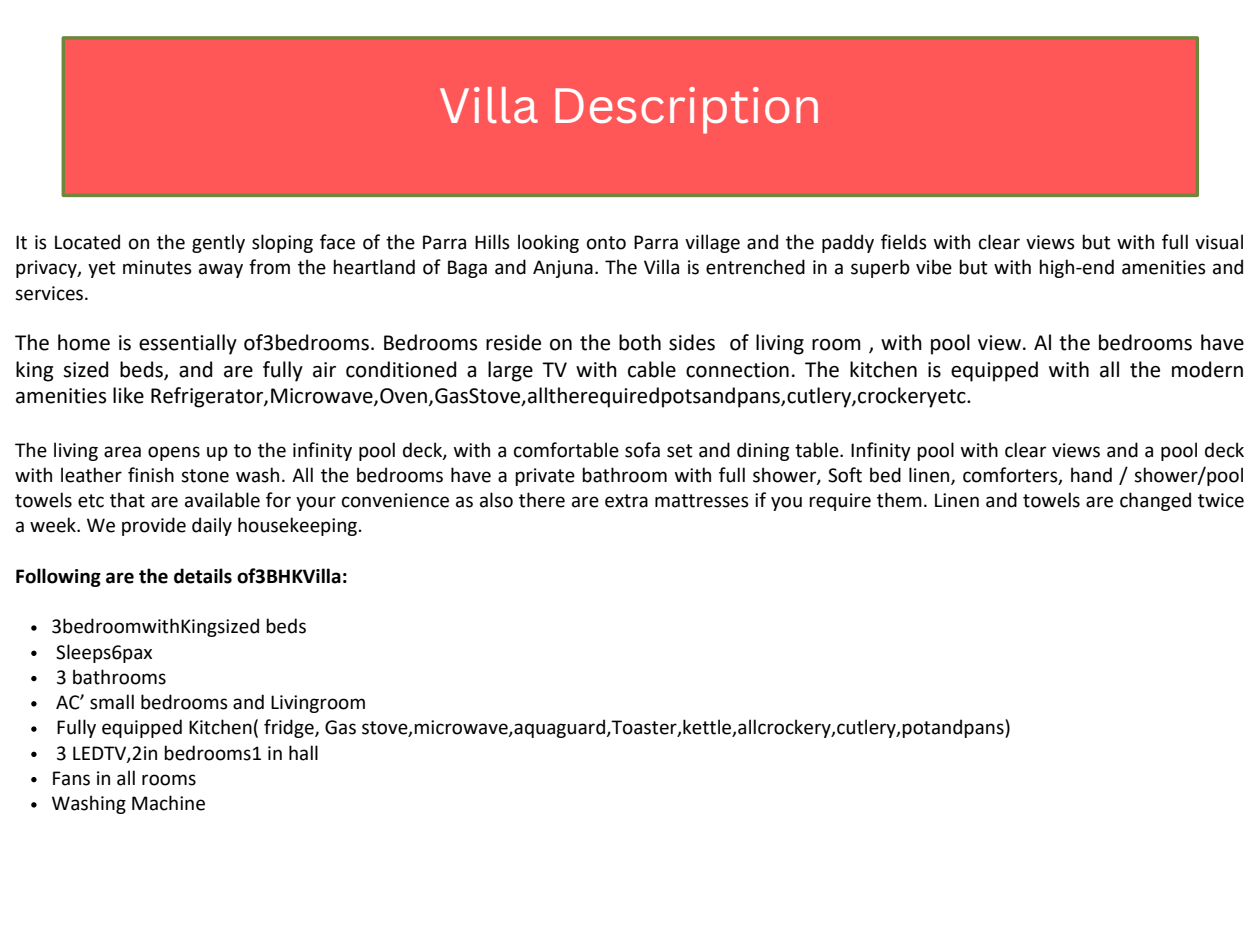
<style>
.page{position:relative;width:1260px;height:945px;background:#fff}
.page>*{position:absolute;margin:0;border:0;box-sizing:border-box;transform-origin:0 0}
.t1{font:48.3px "Canva Sans";color:#fff}
.t2{font:23.1px/26.6px "Calibri";color:#000;text-align:justify}
.t3{font:21.35px/25.2px "Calibri";color:#000;text-align:justify}
.t4{font:700 21.35px "Calibri";color:#000}
</style>
<div class="page">
<div style="left:63px;top:38px;width:1134px;height:157px;background:#ff5757"></div>
<div style="left:62px;top:36px;width:1137px;height:161px;border:4px solid #6f873d"></div>
<svg style="left:31px;top:625px;width:6px;height:6px"></svg>
<svg style="left:31px;top:651px;width:6px;height:5px"></svg>
<svg style="left:31px;top:676px;width:6px;height:5px"></svg>
<svg style="left:31px;top:701px;width:6px;height:5px"></svg>
<svg style="left:31px;top:726px;width:6px;height:6px"></svg>
<svg style="left:31px;top:752px;width:6px;height:5px"></svg>
<svg style="left:31px;top:777px;width:6px;height:5px"></svg>
<svg style="left:31px;top:802px;width:6px;height:6px"></svg>
<p class="t1" style="left:438px;top:71px;width:385px">Villa Description</p>
<p class="t3" style="left:15px;top:231px;width:1231px">It is Located on the gently sloping face of the Parra Hills looking onto Parra village and the paddy fields with clear views but with full visual privacy, yet minutes away from the heartland of Baga and Anjuna. The Villa is entrenched in a superb vibe but with high-end amenities and services.</p>
<p class="t2" style="left:15px;top:331px;width:1231px">The home is essentially of3bedrooms. Bedrooms reside on the both sides of living room , with pool view. Al the bedrooms have king sized beds, and are fully air conditioned a large TV with cable connection. The kitchen is equipped with all the modern amenities like Refrigerator,Microwave,Oven,GasStove,alltherequiredpotsandpans,cutlery,crockeryetc.</p>
<p class="t3" style="left:15px;top:439px;width:1231px">The living area opens up to the infinity pool deck, with a comfortable sofa set and dining table. Infinity pool with clear views and a pool deck with leather finish stone wash. All the bedrooms have a private bathroom with full shower, Soft bed linen, comforters, hand / shower/pool towels etc that are available for your convenience as also there are extra mattresses if you require them. Linen and towels are changed twice a week. We provide daily housekeeping.</p>
<p class="t4" style="left:15px;top:567px;width:334px">Following are the details of3BHKVilla:</p>
<p class="t3" style="left:51px;top:615px;width:257px">3bedroomwithKingsized beds</p>
<p class="t3" style="left:56px;top:641px;width:98px">Sleeps6pax</p>
<p class="t3" style="left:56px;top:666px;width:112px">3 bathrooms</p>
<p class="t3" style="left:56px;top:691px;width:312px">AC’ small bedrooms and Livingroom</p>
<p class="t3" style="left:56px;top:716px;width:956px">Fully equipped Kitchen( fridge, Gas stove,microwave,aquaguard,Toaster,kettle,allcrockery,cutlery,potandpans)</p>
<p class="t3" style="left:56px;top:742px;width:264px">3 LEDTV,2in bedrooms1 in hall</p>
<p class="t3" style="left:51px;top:767px;width:146px">Fans in all rooms</p>
<p class="t3" style="left:51px;top:792px;width:156px">Washing Machine</p>
</div>
